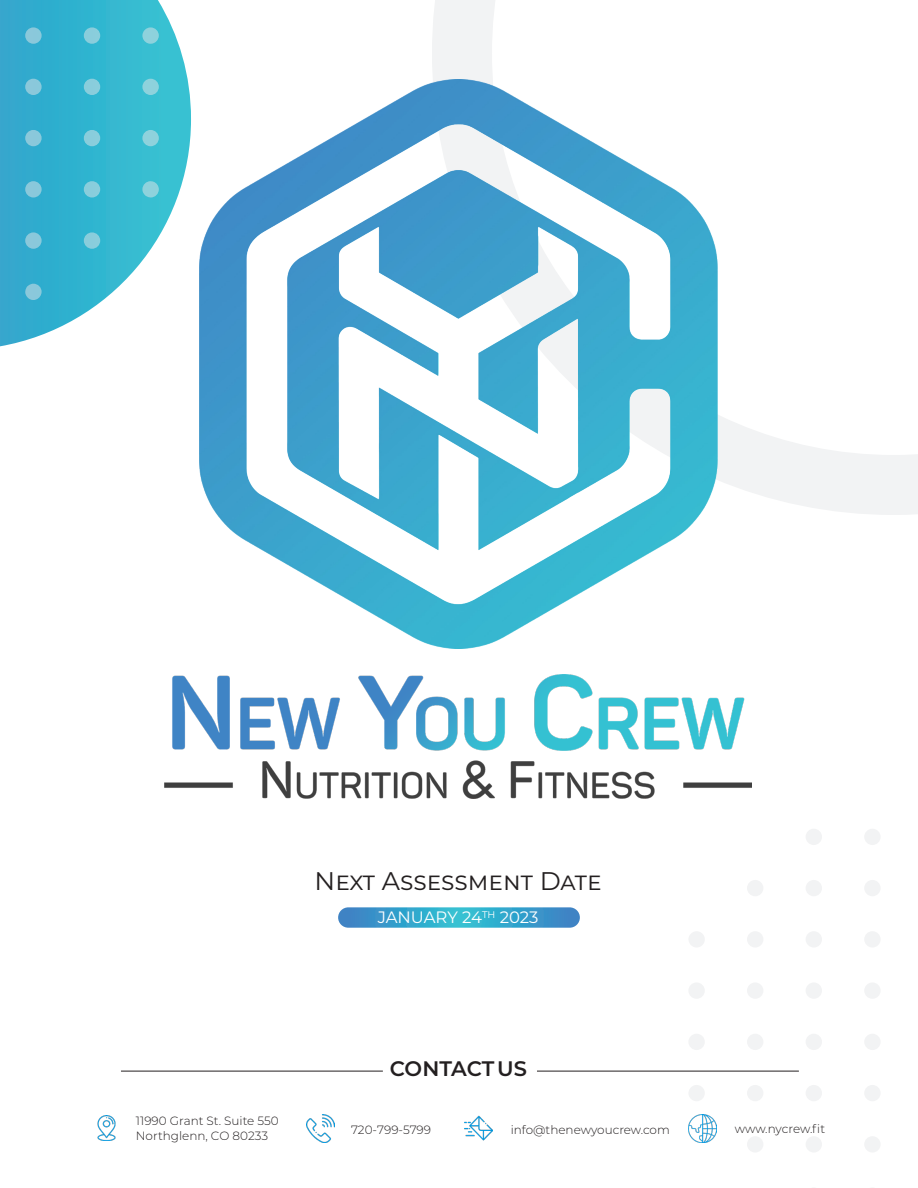
<style>
.page{position:relative;width:918px;height:1188px;background:#fff}
.page>*{position:absolute;margin:0;border:0;box-sizing:border-box;transform-origin:0 0}
.t1{font:25.5px "Montserrat";color:#231f20}
.t2{font:600 21px "Montserrat";letter-spacing:-.01em;color:#231f20}
.t3{font:16.5px "Montserrat";letter-spacing:-.005em;color:#fff}
.t4{font:300 12px "Montserrat";color:#231f20}
</style>
<div class="page">
<svg style="left:432px;top:0;width:486px;height:515px"></svg>
<hr style="left:537px;top:1071px;width:262px;height:1px;background:#231f20">
<hr style="left:121px;top:1071px;width:262px;height:1px;background:#231f20">
<img style="left:464px;top:1115px;width:29px;height:26px">
<img style="left:307px;top:1114px;width:28px;height:28px">
<img style="left:97px;top:1115px;width:19px;height:26px">
<svg style="left:338px;top:907px;width:242px;height:21px;background:#3da3cd"></svg>
<img style="left:199px;top:79px;width:518px;height:569px">
<img style="left:165px;top:675px;width:587px;height:124px">
<svg style="left:0;top:2px;width:191px;height:344px"></svg>
<svg style="left:0;top:0;width:159px;height:300px;background:#3eb6d1"></svg>
<svg style="left:688px;top:829px;width:192px;height:323px"></svg>
<p class="t1" style="left:315px;top:864px;width:288px">Next Assessment Date</p>
<p class="t3" style="left:378px;top:906px;width:162px">JANUARY 24<sup>TH</sup> 2023</p>
<p class="t4" style="left:136px;top:1113px;width:144px">11990 Grant St. Suite 550</p>
<p class="t4" style="left:136px;top:1127px;width:134px">Northglenn, CO 80233</p>
<p class="t2" style="left:390px;top:1053px;width:139px">CONTACT US</p>
<p class="t4" style="left:351px;top:1122px;width:82px">720-799-5799</p>
<p class="t4" style="left:511px;top:1122px;width:161px">info@thenewyoucrew.com</p>
<p class="t4" style="left:735px;top:1121px;width:92px">www.nycrew.fit</p>
</div>
